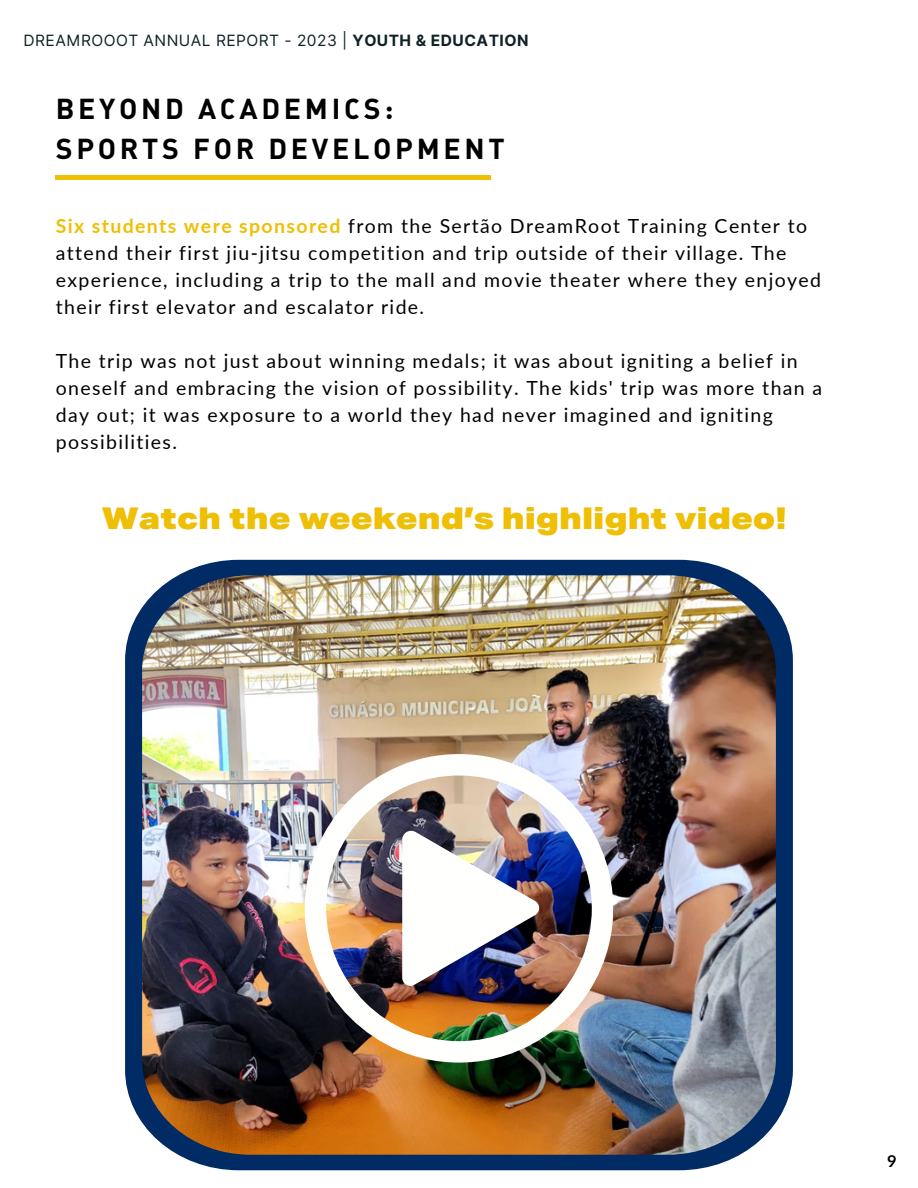
<style>
.page{position:relative;width:918px;height:1188px;background:#fff}
.page>*{position:absolute;margin:0;border:0;box-sizing:border-box;transform-origin:0 0}
.t1{font:900 30px "Aktiv Grotesk Ex";color:#efbf05}
.t2{font:28.5px/39.3px "DIN Bold Alternate";letter-spacing:.13em;color:#000}
.t3{font:19.5px/27px "Lato";letter-spacing:.07em;color:#000}
.t4{font:700 16.5px "Lato";color:#000}
.t5{font:15.6px "Inter";letter-spacing:.03em;color:#102226}
.s1{font-weight:700}
.s2{font-weight:700;color:#efbf05}
</style>
<div class="page">
<div style="left:56px;top:175px;width:435px;height:5px;background:#efbf05"></div>
<svg style="left:125px;top:560px;width:668px;height:610px;fill:#002b64"></svg>
<img style="left:142px;top:575px;width:634px;height:580px">
<img style="left:305px;top:754px;width:308px;height:308px">
<h2 class="t5" style="left:24px;top:31px;width:506px">DREAMROOOT ANNUAL REPORT - 2023 | <span class="s1">YOUTH &amp; EDUCATION</span></h2>
<p class="t2" style="left:56px;top:88px;width:450px">BEYOND ACADEMICS:<br>SPORTS FOR DEVELOPMENT</p>
<h1 class="t3" style="left:56px;top:212px;width:767px"><span class="s2">Six students were sponsored</span> from the Sertão DreamRoot Training Center to attend their first jiu-jitsu competition and trip outside of their village. The experience, including a trip to the mall and movie theater where they enjoyed their first elevator and escalator ride.</h1>
<h3 class="t3" style="left:56px;top:347px;width:768px">The trip was not just about winning medals; it was about igniting a belief in oneself and embracing the vision of possibility. The kids' trip was more than a day out; it was exposure to a world they had never imagined and igniting possibilities.</h3>
<h3 class="t1" style="left:102px;top:499px;width:687px">Watch the weekend’s highlight video!</h3>
<p class="t4" style="left:887px;top:1151px;width:11px">9</p>
</div>
